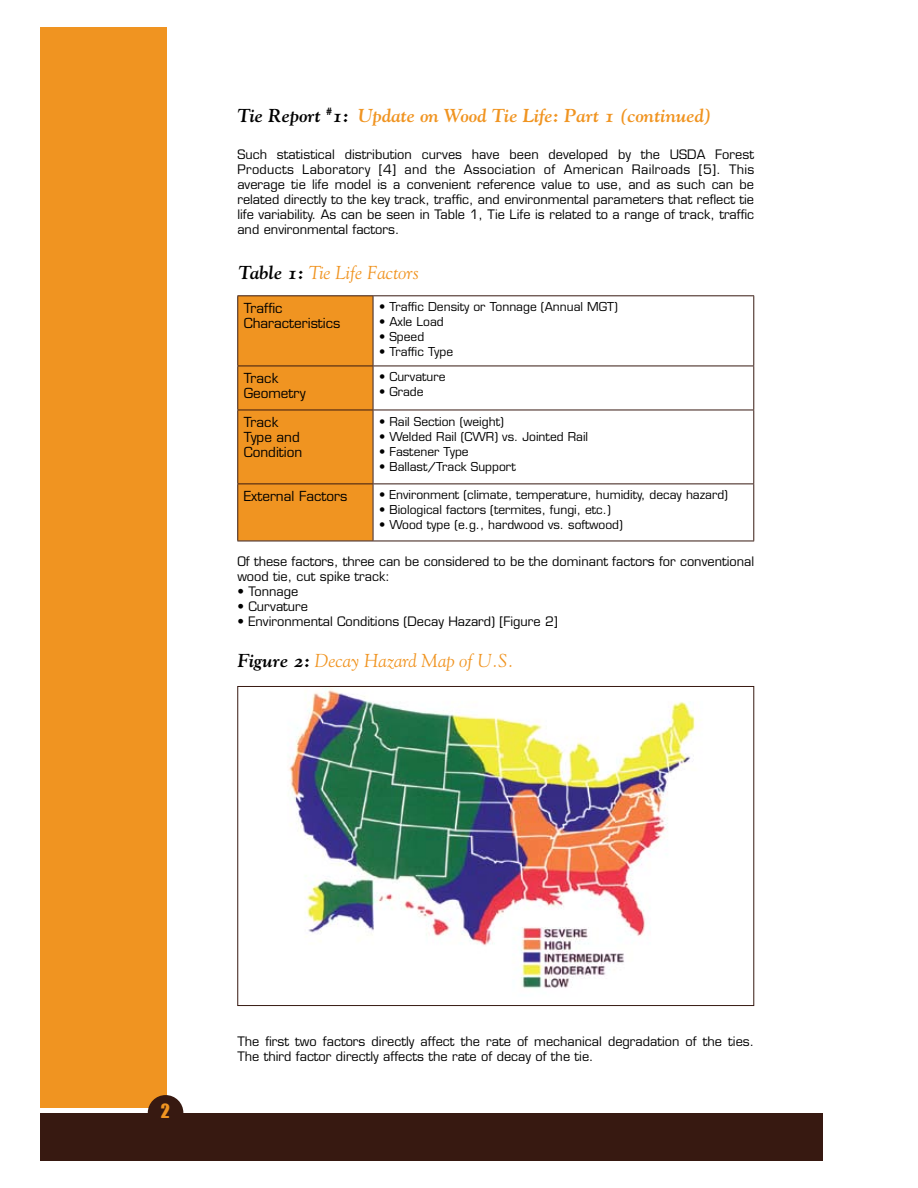
<style>
.page{position:relative;width:918px;height:1188px;background:#fff}
.page>*{position:absolute;margin:0;border:0;box-sizing:border-box;transform-origin:0 0}
.t1{font:italic 18.6px "Goudy";color:#f09421}
.t2{font:18.6px "Goudy Bold Italic Os F";color:#f09421}
.t3{font:18px "Impact";color:#f09421}
.t4{font:13.5px/15px "Eurostile";color:#000}
.t5{font:12.75px/15px "Eurostile";color:#000}
.t6{font:12px "Eurostile";color:#000}
.s1{color:#000}
.s2{font-family:"Goudy Bold Italic Os F";font-style:normal;color:#000}
</style>
<div class="page">
<div style="left:238px;top:296px;width:135px;height:245px;background:#f09421"></div>
<div style="left:40px;top:27px;width:127px;height:1081px;background:#f09421"></div>
<div style="left:40px;top:1114px;width:784px;height:47px;background:#371911"></div>
<div style="left:148px;top:1095px;width:35px;height:36px;background:#371911;border-radius:50%"></div>
<hr style="left:237px;top:295px;width:136px;height:1px;background:#371911">
<hr style="left:237px;top:296px;width:1px;height:70px;background:#371911">
<hr style="left:373px;top:295px;width:381px;height:1px;background:#371911">
<hr style="left:373px;top:296px;width:1px;height:70px;background:#371911">
<hr style="left:753px;top:296px;width:1px;height:70px;background:#371911">
<hr style="left:237px;top:366px;width:136px;height:1px;background:#371911">
<hr style="left:373px;top:366px;width:381px;height:1px;background:#371911">
<hr style="left:237px;top:366px;width:1px;height:44px;background:#371911">
<hr style="left:373px;top:366px;width:1px;height:44px;background:#371911">
<hr style="left:753px;top:366px;width:1px;height:44px;background:#371911">
<hr style="left:237px;top:410px;width:136px;height:1px;background:#371911">
<hr style="left:237px;top:410px;width:1px;height:74px;background:#371911">
<hr style="left:373px;top:410px;width:381px;height:1px;background:#371911">
<hr style="left:373px;top:410px;width:1px;height:74px;background:#371911">
<hr style="left:753px;top:410px;width:1px;height:74px;background:#371911">
<hr style="left:237px;top:484px;width:136px;height:1px;background:#371911">
<hr style="left:237px;top:484px;width:1px;height:57px;background:#371911">
<hr style="left:373px;top:484px;width:381px;height:1px;background:#371911">
<hr style="left:373px;top:484px;width:1px;height:57px;background:#371911">
<hr style="left:753px;top:484px;width:1px;height:57px;background:#371911">
<hr style="left:237px;top:541px;width:136px;height:1px;background:#371911">
<hr style="left:373px;top:541px;width:381px;height:1px;background:#371911">
<img style="left:288px;top:688px;width:412px;height:300px">
<div style="left:237px;top:686px;width:517px;height:320px;border:1px solid #371911"></div>
<h1 class="t2" style="left:237px;top:104px;width:475px"><span class="s1">Tie Report</span> <sup>#</sup><span class="s1">1:</span> Update on Wood Tie Life: Part 1 (continued)</h1>
<p class="t5" style="left:237px;top:147px;width:518px;text-align:justify">Such statistical distribution curves have been developed by the USDA Forest Products Laboratory [4] and the Association of American Railroads [5]. This average tie life model is a convenient reference value to use, and as such can be related directly to the key track, traffic, and environmental parameters that reflect tie life variability. As can be seen in Table 1, Tie Life is related to a range of track, traffic and environmental factors.</p>
<h1 class="t1" style="left:238px;top:261px;width:182px"><span class="s2">Table 1:</span> Tie Life Factors</h1>
<p class="t4" style="left:244px;top:300px;width:98px">Traffic<br>Characteristics</p>
<p class="t6" style="left:379px;top:300px;width:240px">• Traffic Density or Tonnage (Annual MGT)</p>
<p class="t6" style="left:379px;top:315px;width:66px">• Axle Load</p>
<p class="t6" style="left:379px;top:330px;width:47px">• Speed</p>
<p class="t6" style="left:379px;top:345px;width:76px">• Traffic Type</p>
<p class="t4" style="left:244px;top:370px;width:63px">Track<br>Geometry</p>
<p class="t6" style="left:379px;top:370px;width:68px">• Curvature</p>
<p class="t6" style="left:379px;top:385px;width:46px">• Grade</p>
<p class="t4" style="left:244px;top:414px;width:60px">Track<br>Type and<br>Condition</p>
<p class="t6" style="left:379px;top:414px;width:126px">• Rail Section (weight)</p>
<p class="t6" style="left:379px;top:429px;width:211px">• Welded Rail (CWR) vs. Jointed Rail</p>
<p class="t6" style="left:379px;top:444px;width:91px">• Fastener Type</p>
<p class="t6" style="left:379px;top:459px;width:139px">• Ballast/Track Support</p>
<p class="t4" style="left:244px;top:488px;width:105px">External Factors</p>
<p class="t6" style="left:379px;top:488px;width:351px">• Environment (climate, temperature, humidity, decay hazard)</p>
<p class="t6" style="left:379px;top:503px;width:233px">• Biological factors (termites, fungi, etc.)</p>
<p class="t6" style="left:379px;top:518px;width:245px">• Wood type (e.g., hardwood vs. softwood)</p>
<p class="t5" style="left:237px;top:554px;width:518px">Of these factors, three can be considered to be the dominant factors for conventional wood tie, cut spike track:</p>
<p class="t5" style="left:237px;top:583px;width:63px">• Tonnage</p>
<p class="t5" style="left:237px;top:598px;width:72px">• Curvature</p>
<p class="t5" style="left:237px;top:613px;width:322px">• Environmental Conditions (Decay Hazard) [Figure 2]</p>
<h1 class="t1" style="left:238px;top:649px;width:277px"><span class="s2">Figure 2:</span> Decay Hazard Map of U.S.</h1>
<h2 class="t3" style="left:161px;top:1097px;width:11px">2</h2>
<p class="t5" style="left:237px;top:1033px;width:518px">The first two factors directly affect the rate of mechanical degradation of the ties.<br>The third factor directly affects the rate of decay of the tie.</p>
</div>
